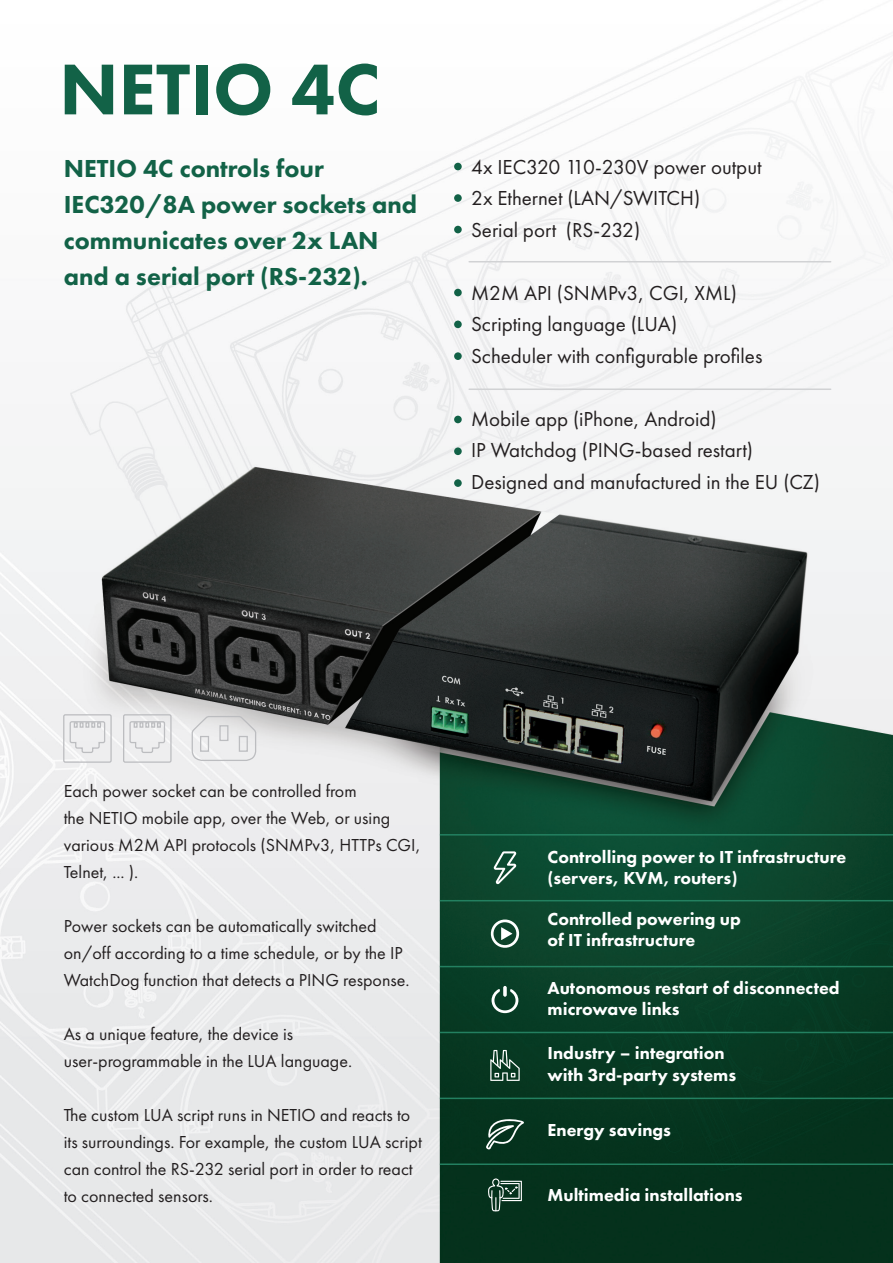
<style>
.page{position:relative;width:893px;height:1263px;background:#fff}
.page>*{position:absolute;margin:0;border:0;box-sizing:border-box;transform-origin:0 0}
.t1{font:800 74.55px "Futura PT";color:#126247}
.t2{font:800 25.5px/36px "Futura PT";color:#126247}
.t3{font:21px/31.5px "Futura PT";color:#231f20}
.t4{font:18px/27px "Futura PT";color:#231f20}
.t5{font:800 18px/21px "Futura PT";color:#fff}
</style>
<div class="page">
<img style="left:0;top:0;width:893px;height:1263px">
<div style="left:454px;top:479px;width:8px;height:8px;background:#126247;border-radius:50%"></div>
<div style="left:454px;top:447px;width:8px;height:8px;background:#126247;border-radius:50%"></div>
<div style="left:454px;top:416px;width:8px;height:7px;background:#126247;border-radius:50%"></div>
<div style="left:454px;top:352px;width:8px;height:8px;background:#126247;border-radius:50%"></div>
<div style="left:454px;top:321px;width:8px;height:7px;background:#126247;border-radius:50%"></div>
<div style="left:454px;top:289px;width:8px;height:7px;background:#126247;border-radius:50%"></div>
<div style="left:454px;top:226px;width:8px;height:7px;background:#126247;border-radius:50%"></div>
<div style="left:454px;top:194px;width:8px;height:8px;background:#126247;border-radius:50%"></div>
<div style="left:454px;top:163px;width:8px;height:7px;background:#126247;border-radius:50%"></div>
<hr style="left:469px;top:388px;width:362px;height:2px;background:#d1d2d4">
<hr style="left:469px;top:261px;width:362px;height:1px;background:#d1d2d4">
<svg style="left:490px;top:1050px;width:30px;height:31px"></svg>
<svg style="left:488px;top:1178px;width:34px;height:33px"></svg>
<hr style="left:440px;top:1163px;width:453px;height:2px;background:#238060">
<hr style="left:440px;top:1097px;width:453px;height:2px;background:#238060">
<hr style="left:440px;top:834px;width:453px;height:1px;background:#238060">
<hr style="left:440px;top:900px;width:453px;height:1px;background:#238060">
<hr style="left:440px;top:1032px;width:453px;height:1px;background:#238060">
<hr style="left:440px;top:966px;width:453px;height:1px;background:#238060">
<svg style="left:122px;top:713px;width:50px;height:50px"></svg>
<svg style="left:63px;top:713px;width:49px;height:50px"></svg>
<svg style="left:492px;top:989px;width:26px;height:24px"></svg>
<svg style="left:486px;top:1117px;width:38px;height:32px"></svg>
<svg style="left:494px;top:851px;width:22px;height:33px"></svg>
<svg style="left:489px;top:918px;width:31px;height:31px"></svg>
<svg style="left:191px;top:715px;width:66px;height:47px;background:#e3e3e4"></svg>
<h1 class="t1" style="left:59px;top:43px;width:323px">NETIO 4C</h1>
<h2 class="t2" style="left:64px;top:150px;width:355px">NETIO 4C controls four<br>IEC320/8A power sockets and communicates over 2x LAN and a serial port (RS-232).</h2>
<p class="t3" style="left:471px;top:151px;width:292px">4x IEC320 110-230V power output<br>2x Ethernet (LAN/SWITCH)<br>Serial port (RS-232)</p>
<p class="t3" style="left:471px;top:277px;width:293px">M2M API (SNMPv3, CGI, XML)<br>Scripting language (LUA)<br>Scheduler with configurable profiles</p>
<p class="t3" style="left:471px;top:403px;width:350px">Mobile app (iPhone, Android)<br>IP Watchdog (PING-based restart)<br>Designed and manufactured in the EU (CZ)</p>
<p class="t4" style="left:64px;top:777px;width:358px">Each power socket can be controlled from<br>the NETIO mobile app, over the Web, or using various M2M API protocols (SNMPv3, HTTPs CGI, Telnet, ... ).</p>
<p class="t4" style="left:64px;top:912px;width:347px">Power sockets can be automatically switched on/off according to a time schedule, or by the IP<br>WatchDog function that detects a PING response.</p>
<p class="t4" style="left:64px;top:1020px;width:290px">As a unique feature, the device is user-programmable in the LUA language.</p>
<p class="t4" style="left:64px;top:1101px;width:360px">The custom LUA script runs in NETIO and reacts to its surroundings. For example, the custom LUA script can control the RS-232 serial port in order to react to connected sensors.</p>
<p class="t5" style="left:548px;top:846px;width:300px">Controlling power to IT infrastructure (servers, KVM, routers)</p>
<p class="t5" style="left:548px;top:908px;width:195px">Controlled powering up of IT infrastructure</p>
<p class="t5" style="left:548px;top:977px;width:294px">Autonomous restart of disconnected microwave links</p>
<p class="t5" style="left:548px;top:1043px;width:190px">Industry – integration with 3rd-party systems</p>
<p class="t5" style="left:548px;top:1119px;width:125px">Energy savings</p>
<p class="t5" style="left:548px;top:1184px;width:197px">Multimedia installations</p>
</div>
